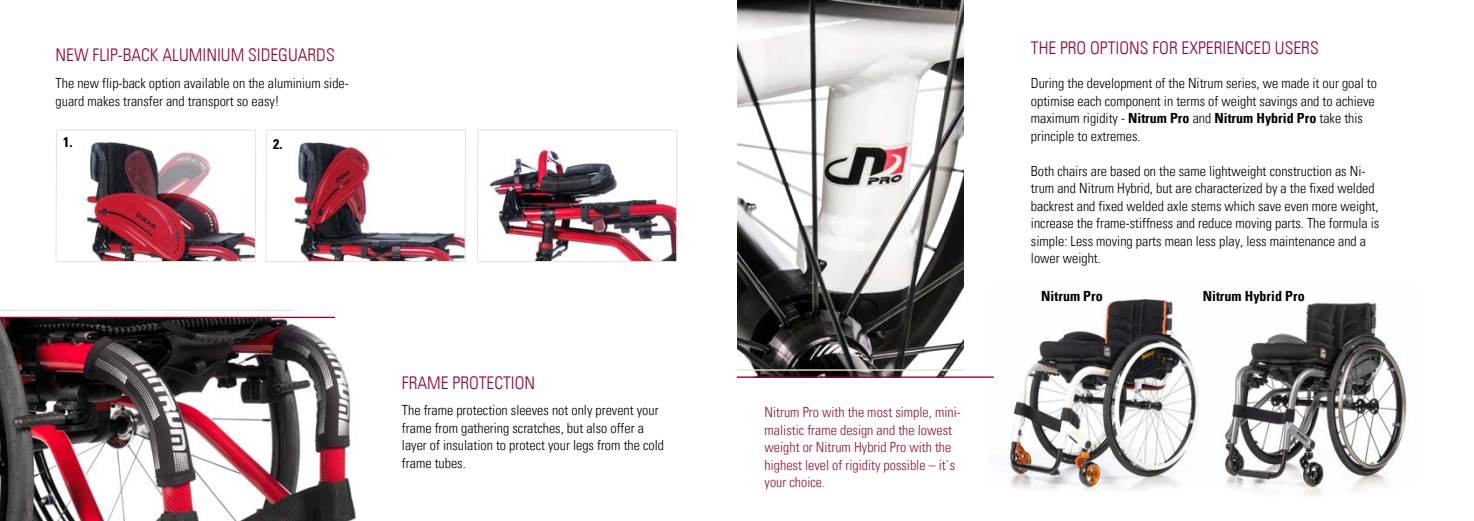
<style>
.page{position:relative;width:1474px;height:521px;background:#fff}
.page>*{position:absolute;margin:0;border:0;box-sizing:border-box;transform-origin:0 0}
.t1{font:17.5px "Univers Com 47 Light Cond";color:#900730}
.t2{font:14px/17.5px "Univers Com 47 Light Cond";color:#000}
.t3{font:14px/17.5px "Univers Com 47 Light Cond";color:#901633}
.t4{font:14px "Univers Com 67 Bold Cond";color:#000}
.s1{font-family:"Univers Com 67 Bold Cond"}
</style>
<div class="page">
<img style="left:738px;top:0;width:225px;height:376px">
<img style="left:0;top:318px;width:356px;height:203px">
<img style="left:1198px;top:302px;width:209px;height:194px">
<img style="left:993px;top:299px;width:205px;height:196px">
<img style="left:55px;top:129px;width:201px;height:133px">
<img style="left:265px;top:129px;width:201px;height:133px">
<img style="left:477px;top:129px;width:200px;height:133px">
<hr style="left:0;top:310px;width:294px;height:1px;background:#eae2d2">
<hr style="left:0;top:317px;width:335px;height:1px;background:#900730">
<hr style="left:737px;top:369px;width:227px;height:2px;background:#eae2d2">
<hr style="left:737px;top:376px;width:256px;height:2px;background:#900730">
<p class="t1" style="left:56px;top:44px;width:281px">NEW FLIP-BACK ALUMINIUM SIDEGUARDS</p>
<p class="t2" style="left:56px;top:75px;width:295px">The new flip-back option available on the aluminium side&shy;guard makes transfer and transport so easy!</p>
<p class="t4" style="left:63px;top:134px;width:11px">1.</p>
<p class="t4" style="left:273px;top:136px;width:11px">2.</p>
<p class="t1" style="left:402px;top:372px;width:135px">FRAME PROTECTION</p>
<p class="t2" style="left:402px;top:401px;width:263px">The frame protection sleeves not only prevent your frame from gathering scratches, but also offer a layer of insulation to protect your legs from the cold frame tubes.</p>
<p class="t3" style="left:764px;top:403px;width:197px">Nitrum Pro with the most simple, mini&shy;malistic frame design and the lowest weight or Nitrum Hybrid Pro with the highest level of rigidity possible – it`s your choice.</p>
<p class="t1" style="left:1030px;top:38px;width:289px">THE PRO OPTIONS FOR EXPERIENCED USERS</p>
<p class="t2" style="left:1030px;top:75px;width:347px">During the development of the Nitrum series, we made it our goal to optimise each component in terms of weight savings and to achieve maximum rigidity - <span class="s1">Nitrum Pro</span> and <span class="s1">Nitrum Hybrid Pro</span> take this principle to extremes.</p>
<p class="t2" style="left:1030px;top:162px;width:350px">Both chairs are based on the same lightweight construction as Ni&shy;trum and Nitrum Hybrid, but are characterized by a the fixed welded backrest and fixed welded axle stems which save even more weight, increase the frame-stiffness and reduce moving parts. The formula is simple: Less moving parts mean less play, less maintenance and a lower weight.</p>
<p class="t4" style="left:1041px;top:288px;width:63px">Nitrum Pro</p>
<p class="t4" style="left:1202px;top:288px;width:103px">Nitrum Hybrid Pro</p>
</div>
